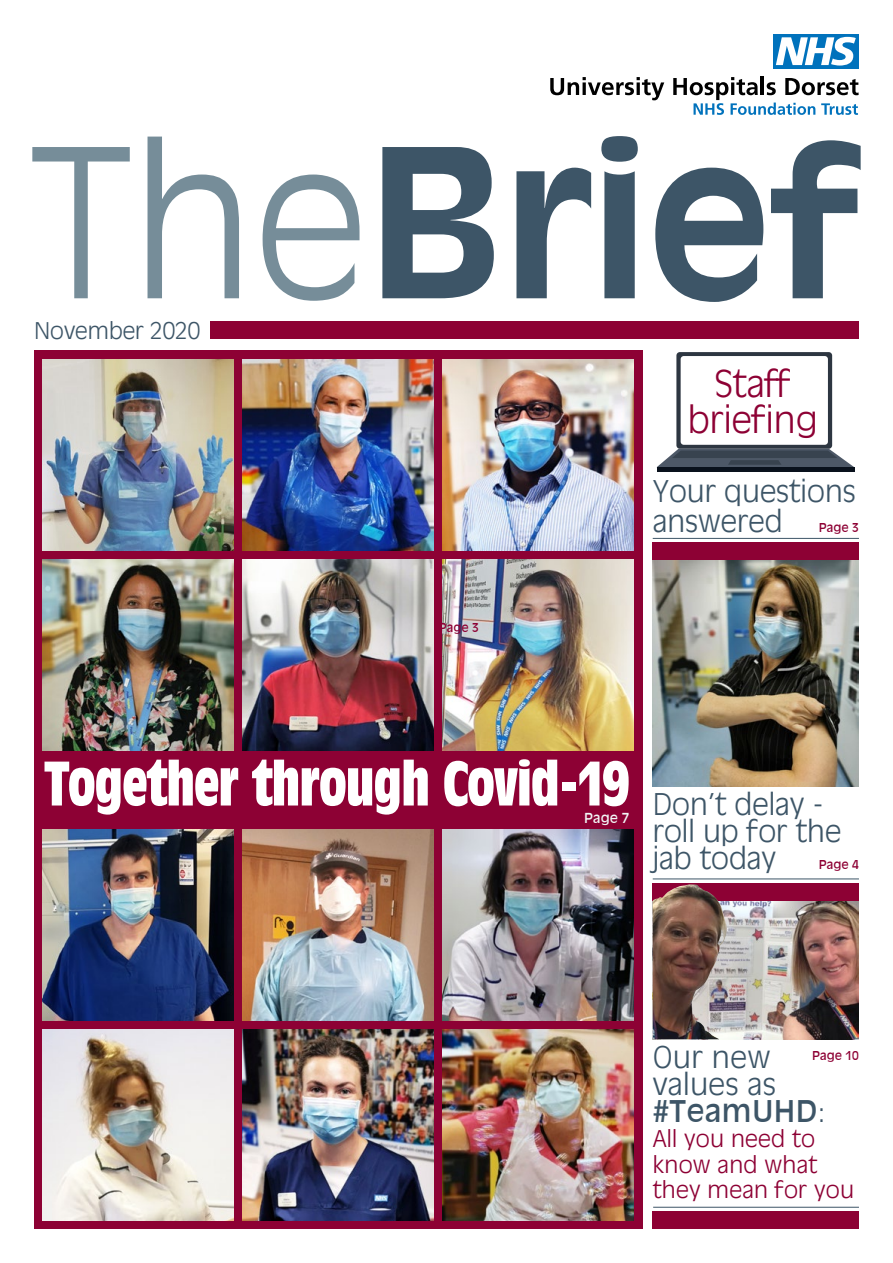
<style>
.page{position:relative;width:893px;height:1263px;background:#fff}
.page>*{position:absolute;margin:0;border:0;box-sizing:border-box;transform-origin:0 0}
.t1{font:700 condensed 61.5px "Decade Condensed S Si";letter-spacing:-.02em;color:#fff}
.t2{font:300 36px/36px "Decade Light S Si";color:#8d0134;text-align:center}
.t3{font:300 29.25px/27px "Decade Light S Si";color:#3d5567}
.t4{font:29.25px "Decade S Si";letter-spacing:.01em;color:#3d5567}
.t5{font:300 22.5px/25.5px "Decade Light S Si";letter-spacing:.01em;color:#8d0134}
.t6{font:300 22.5px "Decade Light S Si";color:#3d5567}
.t7{font:13.5px "Decade S Si";color:#f2f6f6}
.t8{font:12px "Decade S Si";color:#8d0134}
.s1{font-family:"Decade Light S Si";font-weight:300}
</style>
<div class="page">
<svg style="left:550px;top:77px;width:114px;height:23px"></svg>
<svg style="left:673px;top:77px;width:186px;height:38px"></svg>
<div style="left:773px;top:34px;width:86px;height:34px;background:#0072bc"></div>
<svg style="left:776px;top:37px;width:80px;height:29px"></svg>
<img style="left:727px;top:901px;width:132px;height:138px">
<img style="left:653px;top:560px;width:206px;height:226px">
<div style="left:34px;top:351px;width:608px;height:878px;background:#8d0134"></div>
<div style="left:210px;top:321px;width:649px;height:18px;background:#8d0134"></div>
<div style="left:653px;top:542px;width:206px;height:18px;background:#8d0134"></div>
<svg style="left:32px;top:147px;width:98px;height:151px"></svg>
<svg style="left:148px;top:137px;width:91px;height:161px"></svg>
<svg style="left:263px;top:175px;width:96px;height:126px"></svg>
<svg style="left:382px;top:147px;width:112px;height:151px"></svg>
<svg style="left:516px;top:168px;width:75px;height:130px"></svg>
<svg style="left:601px;top:136px;width:37px;height:162px"></svg>
<svg style="left:655px;top:168px;width:108px;height:134px"></svg>
<svg style="left:771px;top:140px;width:90px;height:158px"></svg>
<hr style="left:653px;top:538px;width:206px;height:1px;background:#3d5567">
<div style="left:653px;top:883px;width:206px;height:18px;background:#8d0134"></div>
<hr style="left:653px;top:878px;width:206px;height:1px;background:#3d5567">
<div style="left:652px;top:1211px;width:207px;height:18px;background:#8d0134"></div>
<hr style="left:653px;top:1207px;width:206px;height:1px;background:#3d5567">
<img style="left:43px;top:359px;width:191px;height:192px">
<img style="left:242px;top:359px;width:192px;height:192px">
<img style="left:442px;top:359px;width:192px;height:192px">
<img style="left:43px;top:559px;width:191px;height:191px">
<img style="left:242px;top:559px;width:192px;height:191px">
<img style="left:442px;top:559px;width:192px;height:191px">
<img style="left:43px;top:829px;width:191px;height:191px">
<img style="left:242px;top:829px;width:192px;height:191px">
<img style="left:442px;top:829px;width:192px;height:191px">
<img style="left:43px;top:1029px;width:191px;height:191px">
<img style="left:242px;top:1029px;width:192px;height:191px">
<img style="left:442px;top:1029px;width:192px;height:191px">
<div style="left:676px;top:352px;width:156px;height:97px;background:#2d3641;border-radius:3px"></div>
<div style="left:681px;top:356px;width:147px;height:89px;background:#fff;border-radius:3px"></div>
<svg style="left:657px;top:449px;width:197px;height:18px;background:#59636f"></svg>
<div style="left:657px;top:467px;width:198px;height:5px;background:#09111c"></div>
<img style="left:653px;top:884px;width:74px;height:155px">
<p class="t6" style="left:34px;top:317px;width:168px">November 2020</p>
<p class="t8" style="left:439px;top:620px;width:42px">Page 3</p>
<p class="t2" style="left:688px;top:364px;width:131px">Staff briefing</p>
<p class="t3" style="left:653px;top:475px;width:205px;line-height:30px">Your questions answered</p>
<p class="t8" style="left:819px;top:520px;width:42px">Page 3</p>
<h1 class="t1" style="left:45px;top:750px;width:587px">Together through Covid-19</h1>
<p class="t7" style="left:584px;top:809px;width:47px">Page 7</p>
<p class="t3" style="left:653px;top:790px;width:190px">Don’t delay - roll up for the jab today</p>
<p class="t8" style="left:819px;top:857px;width:42px">Page 4</p>
<p class="t3" style="left:653px;top:1042px;width:125px">Our new values as</p>
<p class="t4" style="left:653px;top:1093px;width:175px">#TeamUHD<span class="s1">:</span></p>
<p class="t5" style="left:653px;top:1125px;width:203px">All you need to know and what they mean for you</p>
<p class="t8" style="left:812px;top:1048px;width:48px">Page 10</p>
</div>
